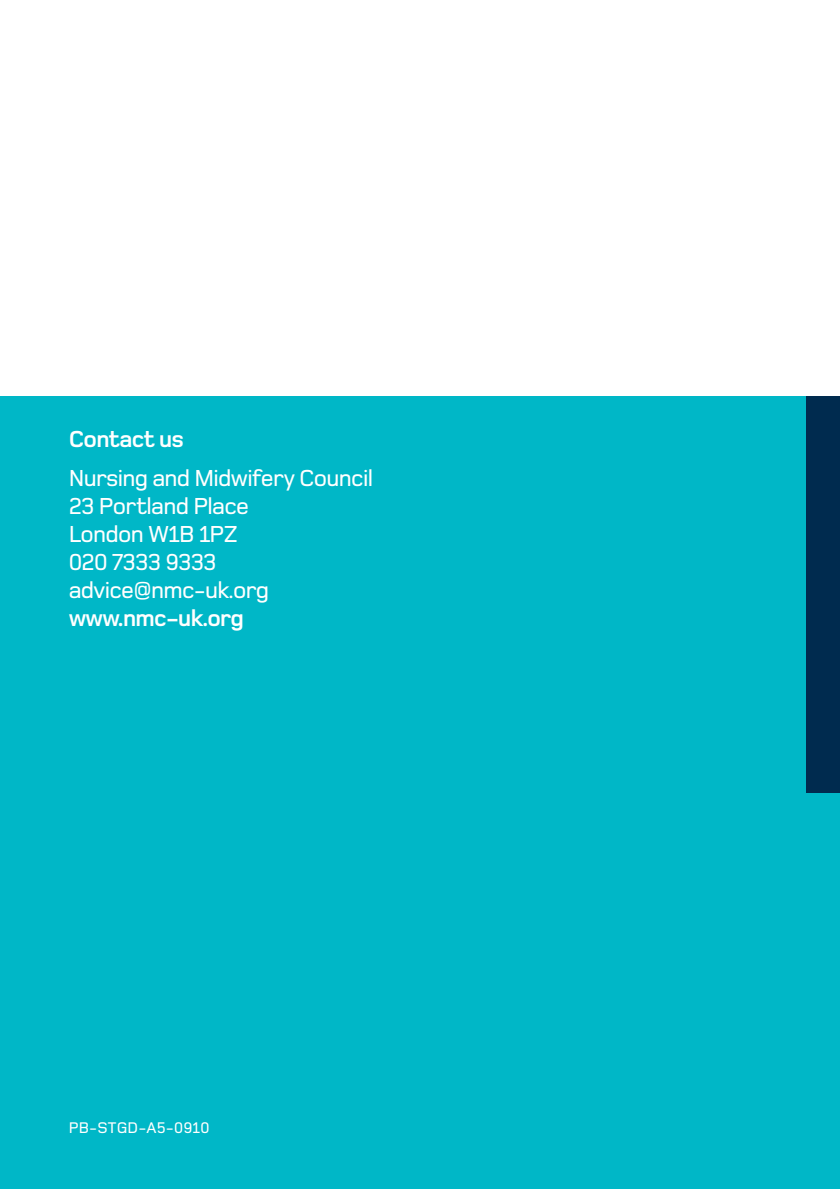
<style>
.page{position:relative;width:840px;height:1189px;background:#fff}
.page>*{position:absolute;margin:0;border:0;box-sizing:border-box;transform-origin:0 0}
.t1{font:500 24px/28px "Foundry Monoline";letter-spacing:-.03em;color:#fff}
.t2{font:700 24px "Foundry Monoline";letter-spacing:-.03em;color:#fff}
.t3{font:500 16px "Foundry Monoline";letter-spacing:.01em;color:#fff}
</style>
<div class="page">
<div style="left:0;top:396px;width:839px;height:793px;background:#00b7c7"></div>
<div style="left:806px;top:396px;width:33px;height:397px;background:#002b4f"></div>
<p class="t2" style="left:69px;top:430px;width:117px">Contact us</p>
<p class="t1" style="left:69px;top:467px;width:306px">Nursing and Midwifery Council<br>23 Portland Place<br>London W1B 1PZ<br>020 7333 9333 advice@nmc-uk.org</p>
<p class="t2" style="left:69px;top:610px;width:177px">www.nmc-uk.org</p>
<p class="t3" style="left:69px;top:1122px;width:142px">PB-STGD-A5-0910</p>
</div>
